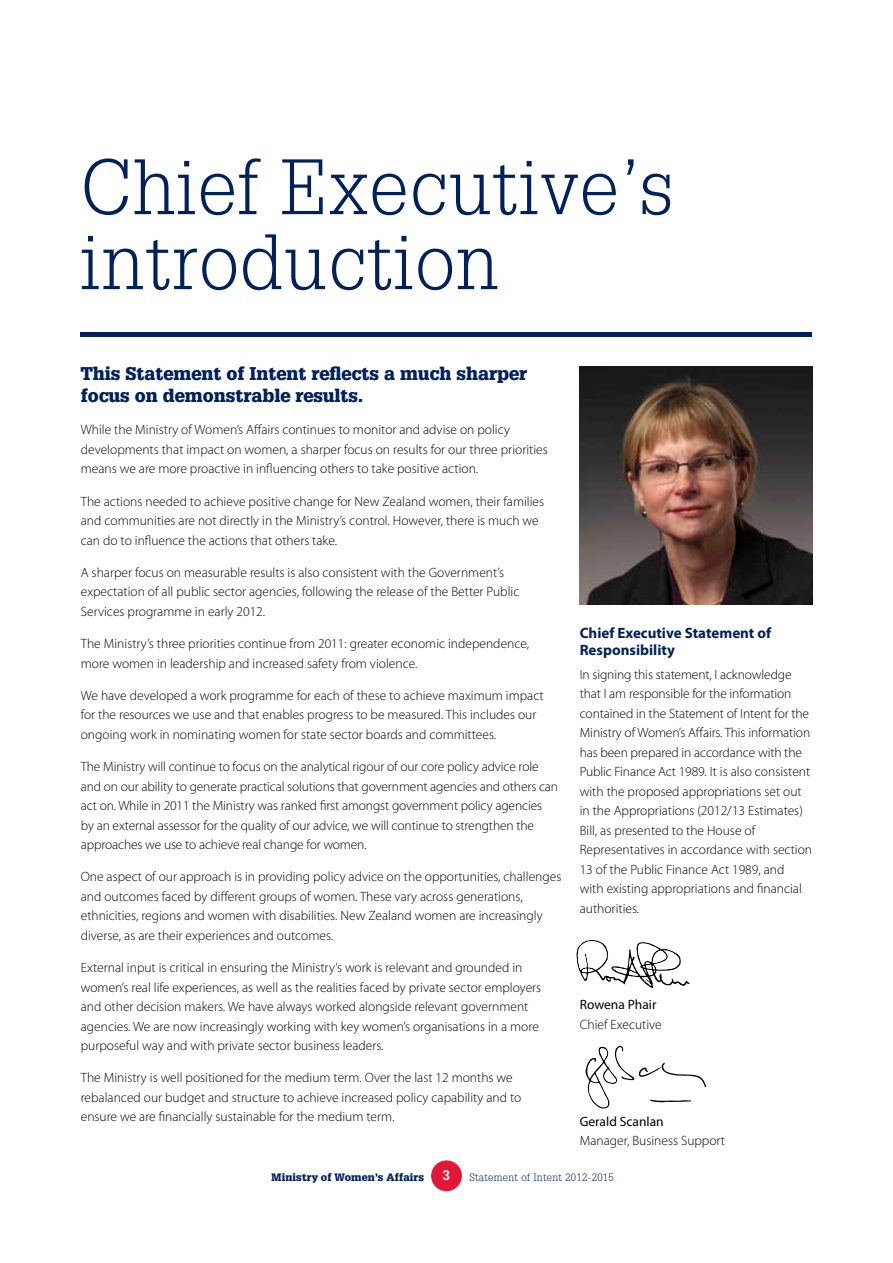
<style>
.page{position:relative;width:893px;height:1263px;background:#fff}
.page>*{position:absolute;margin:0;border:0;box-sizing:border-box;transform-origin:0 0}
.t1{font:300 76.5px/75px "Glypha";letter-spacing:.015em;color:#00215b}
.t2{font:900 18px/22.5px "Glypha";color:#00215b}
.t3{font:700 15px/16.5px "Myriad Pro";color:#00215b}
.t4{font:300 13.5px/19.5px "Myriad Pro";color:#000}
.t5{font:13.5px "Myriad Pro";color:#000}
.t6{font:700 13.5px "Glypha";color:#fff}
.t7{font:300 10.5px "Glypha";letter-spacing:.03em;color:#00215b}
.t8{font:900 10.5px "Glypha";letter-spacing:.015em;color:#00215b}
</style>
<div class="page">
<div style="left:81px;top:332px;width:731px;height:5px;background:#00215b"></div>
<div style="left:431px;top:1160px;width:31px;height:31px;background:#e31837;border-radius:50%"></div>
<img style="left:580px;top:366px;width:232px;height:238px">
<svg style="left:585px;top:1045px;width:121px;height:64px"></svg>
<svg style="left:576px;top:940px;width:114px;height:48px"></svg>
<h1 class="t1" style="left:81px;top:149px;width:594px">Chief Executive’s introduction</h1>
<h2 class="t2" style="left:81px;top:362px;width:448px">This Statement of Intent reflects a much sharper focus on demonstrable results.</h2>
<p class="t4" style="left:81px;top:420px;width:469px">While the Ministry of Women’s Affairs continues to monitor and advise on policy developments that impact on women, a sharper focus on results for our three priorities means we are more proactive in influencing others to take positive action.</p>
<p class="t4" style="left:81px;top:491px;width:465px">The actions needed to achieve positive change for New Zealand women, their families and communities are not directly in the Ministry’s control. However, there is much we can do to influence the actions that others take.</p>
<p class="t4" style="left:81px;top:562px;width:440px">A sharper focus on measurable results is also consistent with the Government’s expectation of all public sector agencies, following the release of the Better Public<br>Services programme in early 2012.</p>
<p class="t4" style="left:81px;top:634px;width:450px">The Ministry’s three priorities continue from 2011: greater economic independence, more women in leadership and increased safety from violence.</p>
<p class="t4" style="left:81px;top:685px;width:464px">We have developed a work programme for each of these to achieve maximum impact for the resources we use and that enables progress to be measured. This includes our ongoing work in nominating women for state sector boards and committees.</p>
<p class="t4" style="left:81px;top:757px;width:479px">The Ministry will continue to focus on the analytical rigour of our core policy advice role and on our ability to generate practical solutions that government agencies and others can act on. While in 2011 the Ministry was ranked first amongst government policy agencies by an external assessor for the quality of our advice, we will continue to strengthen the approaches we use to achieve real change for women.</p>
<p class="t4" style="left:81px;top:867px;width:482px">One aspect of our approach is in providing policy advice on the opportunities, challenges and outcomes faced by different groups of women. These vary across generations, ethnicities, regions and women with disabilities. New Zealand women are increasingly diverse, as are their experiences and outcomes.</p>
<p class="t4" style="left:81px;top:958px;width:462px">External input is critical in ensuring the Ministry’s work is relevant and grounded in women’s real life experiences, as well as the realities faced by private sector employers and other decision makers. We have always worked alongside relevant government agencies. We are now increasingly working with key women’s organisations in a more purposeful way and with private sector business leaders.</p>
<p class="t4" style="left:81px;top:1068px;width:442px">The Ministry is well positioned for the medium term. Over the last 12 months we rebalanced our budget and structure to achieve increased policy capability and to ensure we are financially sustainable for the medium term.</p>
<p class="t3" style="left:580px;top:625px;width:193px">Chief Executive Statement of<br>Responsibility</p>
<p class="t4" style="left:580px;top:664px;width:234px">In signing this statement, I acknowledge that I am responsible for the information contained in the Statement of Intent for the Ministry of Women’s Affairs. This information has been prepared in accordance with the Public Finance Act 1989. It is also consistent with the proposed appropriations set out in the Appropriations (2012/13 Estimates)<br>Bill, as presented to the House of Representatives in accordance with section 13 of the Public Finance Act 1989, and<br>with existing appropriations and financial authorities.</p>
<p class="t5" style="left:580px;top:997px;width:78px">Rowena Phair</p>
<p class="t4" style="left:580px;top:1014px;width:84px">Chief Executive</p>
<p class="t5" style="left:580px;top:1113px;width:86px">Gerald Scanlan</p>
<p class="t4" style="left:580px;top:1131px;width:147px">Manager, Business Support</p>
<p class="t8" style="left:272px;top:1170px;width:154px">Ministry of Women’s Affairs</p>
<p class="t6" style="left:442px;top:1167px;width:9px">3</p>
<p class="t7" style="left:469px;top:1171px;width:146px">Statement of Intent 2012-2015</p>
</div>
